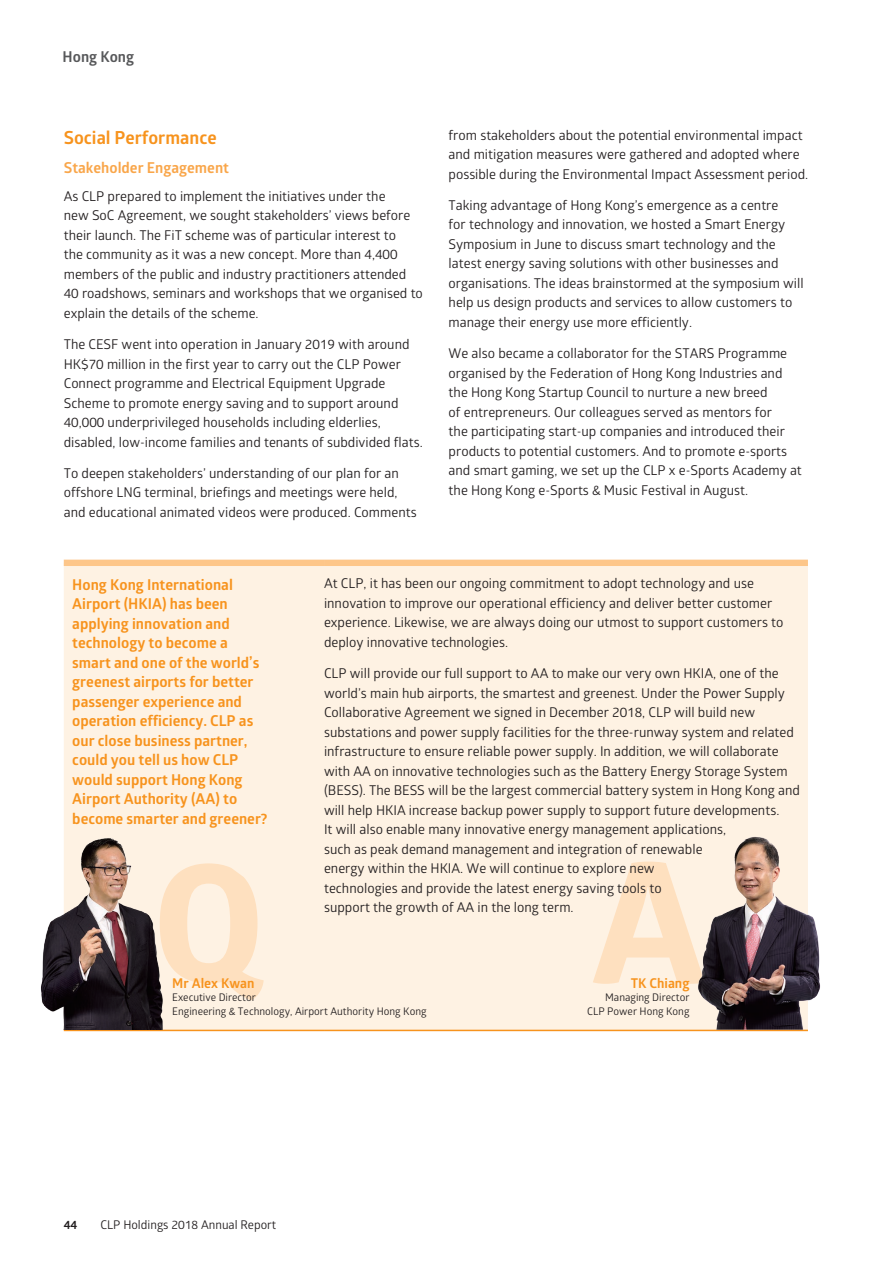
<style>
.page{position:relative;width:893px;height:1263px;background:#fff}
.page>*{position:absolute;margin:0;border:0;box-sizing:border-box;transform-origin:0 0}
.t1{font:700 18px "Glober";color:#f7931d}
.t2{font:700 15px/19.5px "Glober";color:#f7931d}
.t3{font:700 15px "Glober";color:#f9a64a}
.t4{font:700 15px "Glober";color:#57585a}
.t5{font:13.5px/19.5px "Glober";color:#231f20}
.t6{font:700 13.5px "Glober";color:#f7931d}
.t7{font:12px "Glober";color:#231f20}
.t8{font:700 12px "Glober";color:#231f20}
.t9{font:10.5px/13.5px "Glober";color:#231f20}
</style>
<div class="page">
<div style="left:64px;top:566px;width:744px;height:464px;background:#fef2e3"></div>
<div style="left:64px;top:560px;width:260px;height:6px;background:#fdc689"></div>
<hr style="left:64px;top:1030px;width:260px;height:1px;background:#f7931d">
<div style="left:324px;top:560px;width:484px;height:6px;background:#fdc689"></div>
<hr style="left:324px;top:1030px;width:484px;height:1px;background:#f7931d">
<svg style="left:593px;top:861px;width:102px;height:123px;background:#fee8cf"></svg>
<svg style="left:193px;top:863px;width:71px;height:137px;background:#fee9d1"></svg>
<img style="left:41px;top:827px;width:152px;height:203px">
<img style="left:695px;top:834px;width:125px;height:196px">
<p class="t4" style="left:63px;top:46px;width:73px">Hong Kong</p>
<h1 class="t1" style="left:64px;top:125px;width:154px">Social Performance</h1>
<p class="t3" style="left:64px;top:157px;width:167px">Stakeholder Engagement</p>
<p class="t5" style="left:64px;top:186px;width:361px">As CLP prepared to implement the initiatives under the<br>new SoC Agreement, we sought stakeholders’ views before their launch. The FiT scheme was of particular interest to<br>the community as it was a new concept. More than 4,400 members of the public and industry practitioners attended 40 roadshows, seminars and workshops that we organised to explain the details of the scheme.</p>
<p class="t5" style="left:64px;top:334px;width:360px">The CESF went into operation in January 2019 with around HK$70 million in the first year to carry out the CLP Power Connect programme and Electrical Equipment Upgrade Scheme to promote energy saving and to support around 40,000 underprivileged households including elderlies, disabled, low-income families and tenants of subdivided flats.</p>
<p class="t5" style="left:64px;top:463px;width:354px">To deepen stakeholders’ understanding of our plan for an offshore LNG terminal, briefings and meetings were held, and educational animated videos were produced. Comments</p>
<p class="t5" style="left:449px;top:124px;width:361px">from stakeholders about the potential environmental impact and mitigation measures were gathered and adopted where possible during the Environmental Impact Assessment period.</p>
<p class="t5" style="left:449px;top:195px;width:356px">Taking advantage of Hong Kong’s emergence as a centre<br>for technology and innovation, we hosted a Smart Energy Symposium in June to discuss smart technology and the latest energy saving solutions with other businesses and organisations. The ideas brainstormed at the symposium will help us design products and services to allow customers to manage their energy use more efficiently.</p>
<p class="t5" style="left:449px;top:343px;width:355px">We also became a collaborator for the STARS Programme organised by the Federation of Hong Kong Industries and the Hong Kong Startup Council to nurture a new breed<br>of entrepreneurs. Our colleagues served as mentors for<br>the participating start-up companies and introduced their products to potential customers. And to promote e-sports and smart gaming, we set up the CLP x e-Sports Academy at the Hong Kong e-Sports &amp; Music Festival in August.</p>
<p class="t2" style="left:72px;top:574px;width:197px">Hong Kong International<br>Airport (HKIA) has been applying innovation and technology to become a smart and one of the world’s greenest airports for better passenger experience and operation efficiency. CLP as our close business partner, could you tell us how CLP would support Hong Kong<br>Airport Authority (AA) to become smarter and greener?</p>
<p class="t5" style="left:324px;top:573px;width:461px">At CLP, it has been our ongoing commitment to adopt technology and use innovation to improve our operational efficiency and deliver better customer experience. Likewise, we are always doing our utmost to support customers to deploy innovative technologies.</p>
<p class="t5" style="left:324px;top:663px;width:477px">CLP will provide our full support to AA to make our very own HKIA, one of the world’s main hub airports, the smartest and greenest. Under the Power Supply Collaborative Agreement we signed in December 2018, CLP will build new substations and power supply facilities for the three-runway system and related infrastructure to ensure reliable power supply. In addition, we will collaborate with AA on innovative technologies such as the Battery Energy Storage System (BESS). The BESS will be the largest commercial battery system in Hong Kong and will help HKIA increase backup power supply to support future developments.<br>It will also enable many innovative energy management applications,<br>such as peak demand management and integration of renewable<br>energy within the HKIA. We will continue to explore new<br>technologies and provide the latest energy saving tools to<br>support the growth of AA in the long term.</p>
<p class="t6" style="left:172px;top:973px;width:84px">Mr Alex Kwan</p>
<p class="t9" style="left:172px;top:990px;width:256px">Executive Director<br>Engineering &amp; Technology, Airport Authority Hong Kong</p>
<p class="t8" style="left:64px;top:1217px;width:15px">44</p>
<p class="t7" style="left:100px;top:1217px;width:177px">CLP Holdings 2018 Annual Report</p>
<p class="t6" style="left:631px;top:973px;width:60px">TK Chiang</p>
<p class="t9" style="left:587px;top:990px;width:104px;text-align:right">Managing Director<br>CLP Power Hong Kong</p>
</div>
